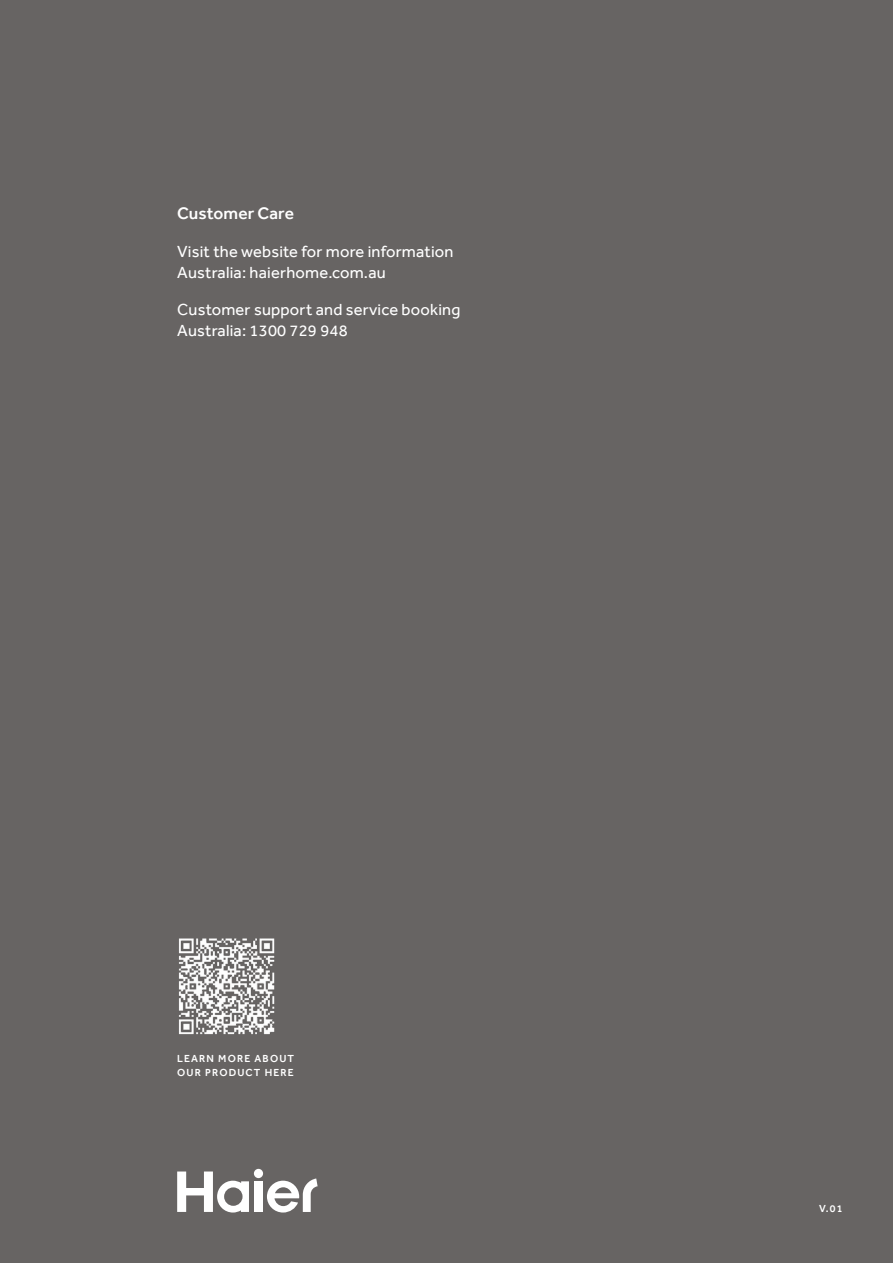
<style>
.page{position:relative;width:893px;height:1263px;background:#676463}
.page>*{position:absolute;margin:0;border:0;box-sizing:border-box;transform-origin:0 0}
.t1{font:500 17.25px "Effra";letter-spacing:.005em;color:#fff}
.t2{font:16.5px/21px "Effra";letter-spacing:.01em;color:#fff}
.t3{font:500 10.5px/13.5px "Effra";letter-spacing:.11em;color:#fff}
</style>
<div class="page">
<div style="left:254px;top:1181px;width:9px;height:31px;background:#fff"></div>
<div style="left:254px;top:1169px;width:9px;height:9px;background:#fff;border-radius:50%"></div>
<svg style="left:177px;top:1171px;width:72px;height:41px"></svg>
<svg style="left:267px;top:1178px;width:51px;height:34px"></svg>
<img style="left:179px;top:938px;width:96px;height:97px">
<p class="t1" style="left:177px;top:203px;width:118px">Customer Care</p>
<p class="t2" style="left:177px;top:240px;width:278px">Visit the website for more information<br>Australia: haierhome.com.au</p>
<p class="t2" style="left:177px;top:299px;width:285px">Customer support and service booking<br>Australia: 1300 729 948</p>
<p class="t3" style="left:177px;top:1052px;width:118px">LEARN MORE ABOUT<br>OUR PRODUCT HERE</p>
<p class="t3" style="left:819px;top:1201px;width:25px">V.01</p>
</div>
